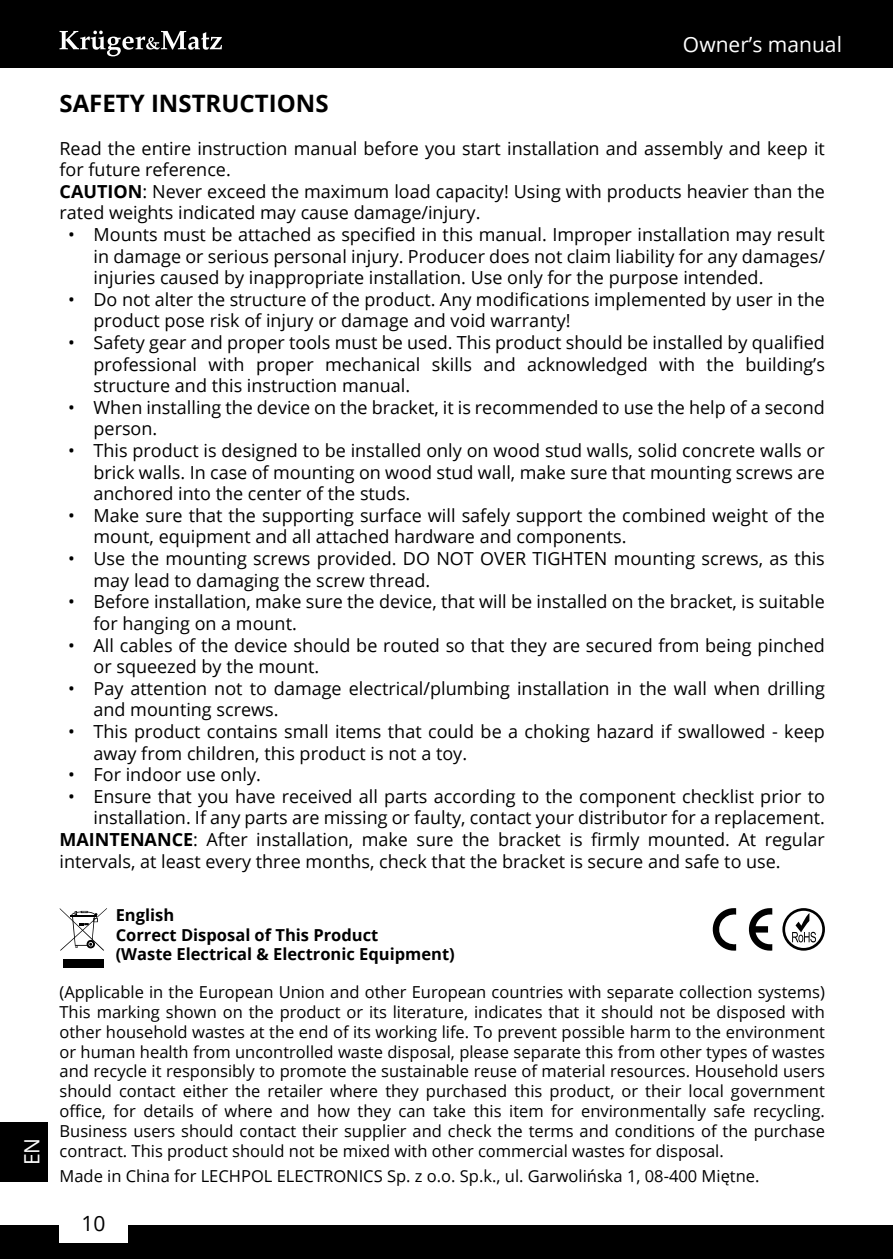
<style>
.page{position:relative;width:893px;height:1259px;background:#fff}
.page>*{position:absolute;margin:0;border:0;box-sizing:border-box;transform-origin:0 0}
.t1{font:700 24px "Open Sans";color:#000}
.t2{font:21px "Open Sans";color:#fff}
.t3{font:21px "Open Sans";color:#000}
.t4{font:18px/21.6px "Open Sans";color:#000}
.t5{font:700 18px "Open Sans";color:#000}
.t6{font:16.5px/19.8px "Open Sans";color:#000;text-align:justify}
.t7{font:700 16.5px/19.8px "Open Sans";color:#000}
.s1{font-weight:700}
</style>
<div class="page">
<div style="left:0;top:0;width:893px;height:68px;background:#000"></div>
<svg style="left:60px;top:31px;width:162px;height:25px"></svg>
<div style="left:0;top:1225px;width:893px;height:34px;background:#000"></div>
<div style="left:60px;top:1207px;width:68px;height:35px;background:#fff"></div>
<div style="left:0;top:1122px;width:48px;height:59px;background:#000"></div>
<div style="left:63px;top:959px;width:40px;height:8px;background:#000"></div>
<svg style="left:60px;top:908px;width:47px;height:42px"></svg>
<svg style="left:87px;top:940px;width:8px;height:8px"></svg>
<svg style="left:782px;top:908px;width:43px;height:42px"></svg>
<svg style="left:712px;top:908px;width:60px;height:43px"></svg>
<p class="t2" style="left:18px;top:1165px;width:29px;rotate:-90deg">EN</p>
<p class="t2" style="left:683px;top:30px;width:160px">Owner’s manual</p>
<h1 class="t1" style="left:60px;top:86px;width:163px">Safety instruc</h1>
<h1 class="t1" style="left:255px;top:86px;width:73px">tions</h1>
<p class="t4" style="left:60px;top:137px;width:767px">Read the entire instruction manual before you start installation and assembly and keep it for future reference.<br><span class="s1">CAUTI ON</span> : Never exceed the maximum load capacity! Using with products heavier than the rated weights indicated may cause damage/injury.</p>
<p class="t4" style="left:94px;top:223px;width:733px;text-align:justify;text-indent:-26px">• Mounts must be attached as specified in this manual. Improper installation may result in damage or serious personal injury. Producer does not claim liability for any damages/ injuries caused by inappropriate installation. Use only for the purpose intended.</p>
<p class="t4" style="left:94px;top:288px;width:733px;text-indent:-26px">• Do not alter the structure of the product. Any modifications implemented by user in the product pose risk of injury or damage and void warranty!</p>
<p class="t4" style="left:94px;top:331px;width:733px;text-align:justify;text-indent:-26px">• Safety gear and proper tools must be used. This product should be installed by qualified professional with proper mechanical skills and acknowledged with the building’s structure and this instruction manual.</p>
<p class="t4" style="left:94px;top:396px;width:733px;text-indent:-26px">• When installing the device on the bracket, it is recommended to use the help of a second person.</p>
<p class="t4" style="left:94px;top:439px;width:733px;text-align:justify;text-indent:-26px">• This product is designed to be installed only on wood stud walls, solid concrete walls or brick walls. In case of mounting on wood stud wall, make sure that mounting screws are anchored into the center of the studs.</p>
<p class="t4" style="left:94px;top:504px;width:733px;text-indent:-26px">• Make sure that the supporting surface will safely support the combined weight of the mount, equipment and all attached hardware and components.</p>
<p class="t4" style="left:94px;top:547px;width:733px;text-indent:-26px">• Use the mounting screws provided. DO NOT OVER TIGHTEN mounting screws, as this may lead to damaging the screw thread.</p>
<p class="t4" style="left:94px;top:590px;width:733px;text-indent:-26px">• Before installation, make sure the device, that will be installed on the bracket, is suitable for hanging on a mount.</p>
<p class="t4" style="left:94px;top:634px;width:733px;text-indent:-26px">• All cables of the device should be routed so that they are secured from being pinched or squeezed by the mount.</p>
<p class="t4" style="left:94px;top:677px;width:733px;text-indent:-26px">• Pay attention not to damage electrical/plumbing installation in the wall when drilling and mounting screws.</p>
<p class="t4" style="left:94px;top:720px;width:733px;text-indent:-26px">• This product contains small items that could be a choking hazard if swallowed - keep away from children, this product is not a toy.</p>
<p class="t4" style="left:68px;top:763px;width:194px">• For indoor use only.</p>
<p class="t4" style="left:68px;top:785px;width:758px;text-align:right">• Ensure that you have received all parts according to the component checklist prior to installation. If any parts are missing or faulty, contact your distributor for a replacement.</p>
<p class="t5" style="left:60px;top:826px;width:41px">MAINTEN</p>
<p class="t4" style="left:60px;top:828px;width:767px;text-indent:85px"><span class="s1">ANCE</span>: After installation, make sure the bracket is firmly mounted. At regular intervals, at least every three months, check that the bracket is secure and safe to use.</p>
<p class="t7" style="left:116px;top:904px;width:341px">English<br>Correct Disposal of This Product<br>(Waste Electrical &amp; Electronic Equipment)</p>
<p class="t6" style="left:60px;top:982px;width:767px">(Applicable in the European Union and other European countries with separate collection systems)<br>This marking shown on the product or its literature, indicates that it should not be disposed with other household wastes at the end of its working life. To prevent possible harm to the environment or human health from uncontrolled waste disposal, please separate this from other types of wastes and recycle it responsibly to promote the sustainable reuse of material resources. Household users should contact either the retailer where they purchased this product, or their local government office, for details of where and how they can take this item for environmentally safe recycling.<br>Business users should contact their supplier and check the terms and conditions of the purchase contract. This product should not be mixed with other commercial wastes for disposal.</p>
<p class="t6" style="left:60px;top:1166px;width:701px">Made in China for LECHPOL ELECTRONICS Sp. z o.o. Sp.k., ul. Garwolińska 1, 08-400 Miętne.</p>
<p class="t3" style="left:82px;top:1208px;width:26px">10</p>
</div>
